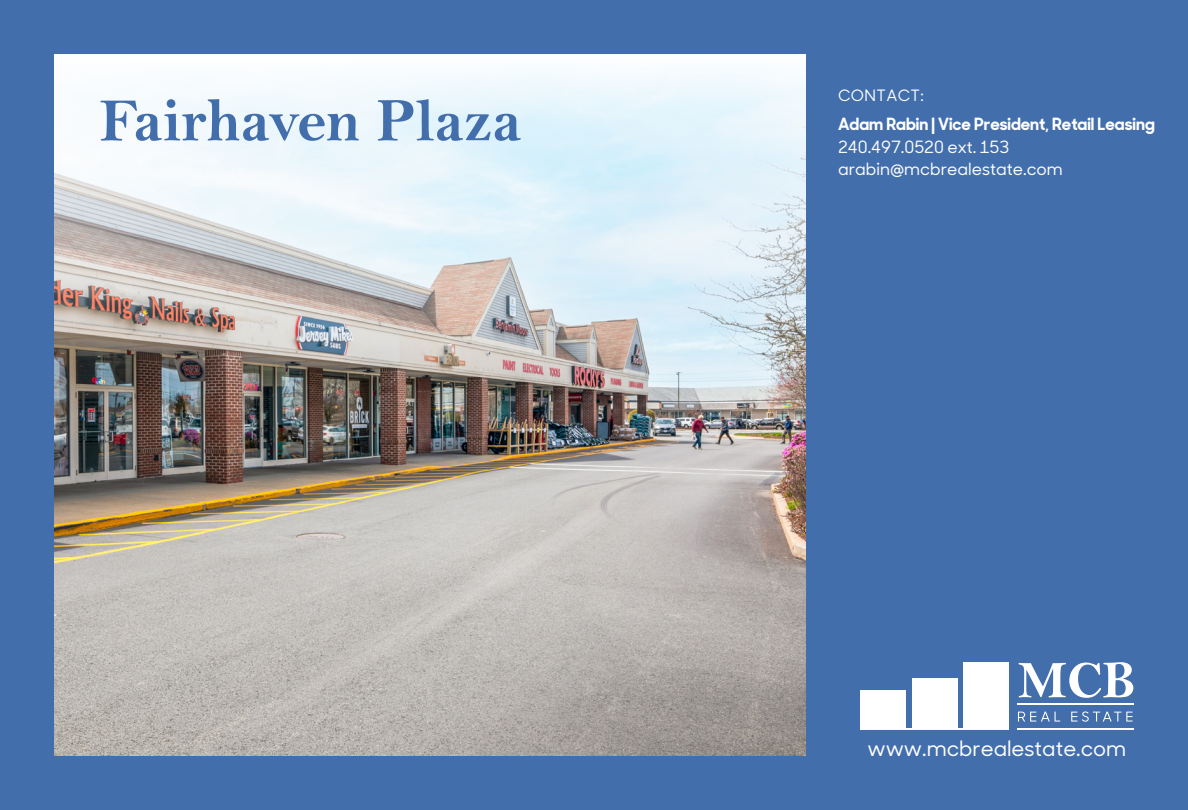
<style>
.page{position:relative;width:1188px;height:810px;background:#436eac}
.page>*{position:absolute;margin:0;border:0;box-sizing:border-box;transform-origin:0 0}
.t1{font:61.65px "Bell MT Bold";color:#436eac}
.t2{font:500 21.15px "Sharp Sans Disp No 1";color:#fff}
.t3{font:500 16.8px/22.4px "Sharp Sans Disp No 1";color:#fff}
.t4{font:700 16.8px "Sharp Sans Disp No 1";color:#fff}
.t5{font:500 15.6px "Sharp Sans Disp No 1";letter-spacing:.03em;color:#fff}
</style>
<div class="page">
<img style="left:54px;top:378px;width:752px;height:378px">
<svg style="left:54px;top:54px;width:752px;height:324px;background:#d8dee1"></svg>
<div style="left:912px;top:678px;width:45px;height:51px;background:#fff"></div>
<div style="left:860px;top:690px;width:45px;height:39px;background:#fff"></div>
<div style="left:964px;top:662px;width:45px;height:67px;background:#fff"></div>
<hr style="left:860px;top:728px;width:149px;height:1px;background:#fff">
<svg style="left:1019px;top:662px;width:114px;height:36px"></svg>
<svg style="left:1018px;top:712px;width:42px;height:10px"></svg>
<svg style="left:1071px;top:711px;width:62px;height:11px"></svg>
<hr style="left:1017px;top:704px;width:116px;height:1px;background:#fff">
<hr style="left:1017px;top:728px;width:116px;height:1px;background:#fff">
<h1 class="t1" style="left:99px;top:84px;width:424px">Fairhaven Plaza</h1>
<p class="t5" style="left:838px;top:84px;width:87px">CONTACT:</p>
<p class="t4" style="left:838px;top:110px;width:318px">Adam Rabin | Vice President, Retail Leasing</p>
<p class="t3" style="left:838px;top:135px;width:226px">240.497.0520 ext. 153 arabin@mcbrealestate.com</p>
<p class="t2" style="left:867px;top:733px;width:260px">www.mcbrealestate.com</p>
</div>
